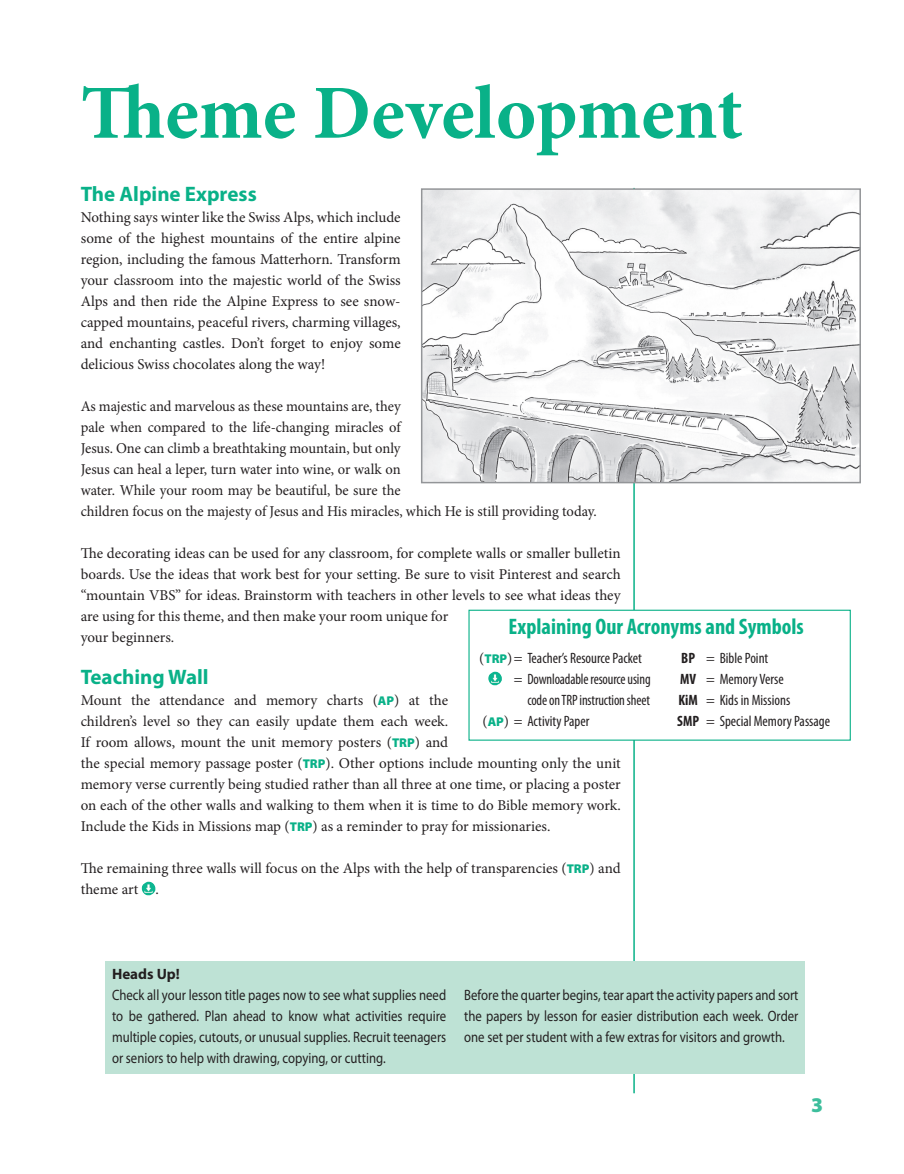
<style>
.page{position:relative;width:904px;height:1174px;background:#fff}
.page>*{position:absolute;margin:0;border:0;box-sizing:border-box;transform-origin:0 0}
.t1{font:700 76.5px "Minion Pro";letter-spacing:-.005em;color:#09b188}
.t2{font:700 condensed 22.5px "Myriad Pro";color:#09b188}
.t3{font:700 21px "Myriad Pro";color:#09b188}
.t4{font:900 21px "Myriad Pro";color:#3dbe9c}
.t5{font:15px/21px "Minion Pro";color:#231f20}
.t6{font:15px/21px "Myriad Pro";color:#231f20;text-align:justify;scale:.85 1}
.t7{font:condensed 15px/21px "Myriad Pro";color:#231f20}
.t8{font:condensed 15px "Myriad Pro";color:#231f20;scale:.94 1}
.t9{font:700 15px "Myriad Pro";color:#231f20}
.s1{font-family:"Myriad Pro Black SC850";font-size:12.75px;color:#09b188}
.s2{font-family:"Minion Pro";font-stretch:normal}
.s3{font-family:"Myriad Pro Black SC850";font-stretch:normal;font-size:12.75px;color:#09b188}
.s4{font-weight:700}
</style>
<div class="page">
<hr style="left:633px;top:188px;width:2px;height:905px;background:#09b188">
<svg style="left:142px;top:882px;width:13px;height:13px"></svg>
<div style="left:105px;top:961px;width:700px;height:28px;background:#bee2d5"></div>
<div style="left:105px;top:982px;width:355px;height:91px;background:#bee2d5"></div>
<div style="left:457px;top:982px;width:348px;height:70px;background:#bee2d5"></div>
<div style="left:457px;top:1045px;width:348px;height:28px;background:#bee2d5"></div>
<img style="left:424px;top:191px;width:434px;height:289px">
<div style="left:421px;top:188px;width:440px;height:295px;border:2px solid #939598"></div>
<div style="left:469px;top:610px;width:381px;height:130px;background:#fff"></div>
<img style="left:488px;top:672px;width:14px;height:13px">
<div style="left:468px;top:610px;width:383px;height:131px;border:1px solid #09b188"></div>
<h1 class="t1" style="left:81px;top:59px;width:664px">Theme Development</h1>
<h3 class="t3" style="left:81px;top:180px;width:178px">The Alpine Express</h3>
<p class="t5" style="left:81px;top:206px;width:321px;text-align:justify">Nothing says winter like the Swiss Alps, which include some of the highest mountains of the entire alpine region, including the famous Matterhorn. Transform your classroom into the majestic world of the Swiss Alps and then ride the Alpine Express to see snow&shy;capped mountains, peaceful rivers, charming villages, and enchanting castles. Don’t forget to enjoy some delicious Swiss chocolates along the way!</p>
<p class="t5" style="left:81px;top:395px;width:516px">As majestic and marvelous as these mountains are, they<br>pale when compared to the life-changing miracles of<br>Jesus. One can climb a breathtaking mountain, but only<br>Jesus can heal a leper, turn water into wine, or walk on<br>water. While your room may be beautiful, be sure the<br>children focus on the majesty of Jesus and His miracles, which He is still providing today.</p>
<p class="t5" style="left:81px;top:542px;width:541px">The decorating ideas can be used for any classroom, for complete walls or smaller bulletin boards. Use the ideas that work best for your setting. Be sure to visit Pinterest and search “mountain VBS” for ideas. Brainstorm with teachers in other levels to see what ideas they are using for this theme, and then make your room unique for<br>your beginners.</p>
<h3 class="t3" style="left:81px;top:663px;width:129px">Teaching Wall</h3>
<p class="t5" style="left:81px;top:689px;width:542px">Mount the attendance and memory charts (<span class="s1">AP</span>) at the<br>children’s level so they can easily update them each week.<br>If room allows, mount the unit memory posters (<span class="s1">TRP</span>) and<br>the special memory passage poster (<span class="s1">TRP</span>). Other options include mounting only the unit memory verse currently being studied rather than all three at one time, or placing a poster on each of the other walls and walking to them when it is time to do Bible memory work.<br>Include the Kids in Missions map (<span class="s1">TRP</span>) as a reminder to pray for missionaries.</p>
<p class="t5" style="left:81px;top:857px;width:541px">The remaining three walls will focus on the Alps with the help of transparencies (<span class="s1">TRP</span>) and theme art .</p>
<h2 class="t2" style="left:509px;top:613px;width:297px">Explaining Our Acronyms and Symbols</h2>
<p class="t7" style="left:479px;top:647px;width:164px"><span class="s2">(</span><span class="s3">TRP</span><span class="s2">)</span>= Teacher’s Resource Packet</p>
<p class="t7" style="left:514px;top:668px;width:138px">= Downloadable resource using</p>
<p class="t8" style="left:527px;top:691px;width:132px">code on TRP instruction sheet</p>
<p class="t7" style="left:482px;top:710px;width:108px"><span class="s2">(</span><span class="s3">AP</span><span class="s2">)</span> = Activity Paper</p>
<p class="t7" style="left:677px;top:647px;width:154px"><span class="s4">BP</span> = Bible Point<br><span class="s4">MV</span> = Memory Verse<br><span class="s4">KiM</span> = Kids in Missions<br><span class="s4">SMP</span> = Special Memory Passage</p>
<p class="t9" style="left:112px;top:964px;width:69px">Heads Up!</p>
<p class="t6" style="left:112px;top:984px;width:395px">Check all your lesson title pages now to see what supplies need to be gathered. Plan ahead to know what activities require multiple copies, cutouts, or unusual supplies. Recruit teenagers or seniors to help with drawing, copying, or cutting.</p>
<p class="t6" style="left:464px;top:984px;width:395px">Before the quarter begins, tear apart the activity papers and sort the papers by lesson for easier distribution each week. Order one set per student with a few extras for visitors and growth.</p>
<h3 class="t4" style="left:811px;top:1091px;width:14px">3</h3>
</div>
